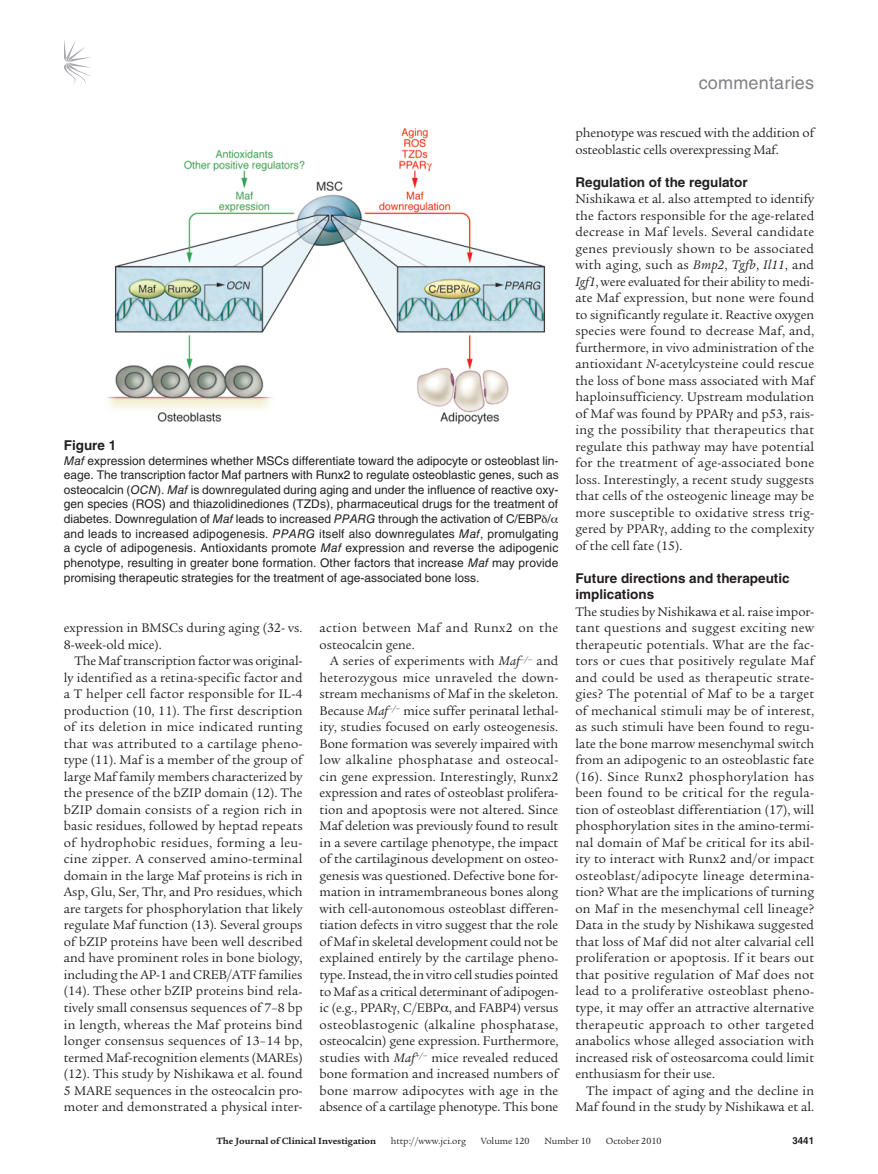
<style>
.page{position:relative;width:878px;height:1174px;background:#fff}
.page>*{position:absolute;margin:0;border:0;box-sizing:border-box;transform-origin:0 0}
.t1{font:18px "Helvetica LT Std";letter-spacing:.01em;color:#808285}
.t2{font:13.5px/16.5px "Legacy Serif Std";color:#231f20;text-align:justify}
.t3{font:700 13.5px/16.5px "Helvetica LT Std";color:#231f20}
.t4{font:13.5px/16.5px "Legacy Serif Std";letter-spacing:.03em;color:#231f20}
.t5{font:12px/14.7px "Helvetica LT Std";color:#231f20}
.t6{font:9.75px "Legacy Serif Std";color:#231f20}
.t7{font:700 9.75px "Legacy Serif Std";color:#231f20}
.t8{font:700 9.75px "Helvetica LT Std";color:#231f20}
.s1{font-style:italic}
</style>
<div class="page">
<svg style="left:64px;top:39px;width:27px;height:46px"></svg>
<img style="left:106px;top:128px;width:440px;height:296px">
<h1 class="t1" style="left:698px;top:72px;width:117px">commentaries</h1>
<p class="t3" style="left:64px;top:437px;width:54px">Figure 1</p>
<p class="t5" style="left:64px;top:453px;width:496px"><span class="s1">Maf</span> expression determines whether MSCs differentiate toward the adipocyte or osteoblast lin&shy;eage. The transcription factor Maf partners with Runx2 to regulate osteoblastic genes, such as osteocalcin (<span class="s1">OCN</span>). <span class="s1">Maf</span> is downregulated during aging and under the influence of reactive oxy&shy;gen species (ROS) and thiazolidinediones (TZDs), pharmaceutical drugs for the treatment of diabetes. Downregulation of <span class="s1">Maf</span> leads to increased <span class="s1">PPARG</span> through the activation of C/EBP / and leads to increased adipogenesis. <span class="s1">PPARG</span> itself also downregulates <span class="s1">Maf</span>, promulgating a cycle of adipogenesis. Antioxidants promote <span class="s1">Maf</span> expression and reverse the adipogenic phenotype, resulting in greater bone formation. Other factors that increase <span class="s1">Maf</span> may provide promising therapeutic strategies for the treatment of age-associated bone loss.</p>
<p class="t2" style="left:64px;top:620px;width:240px">expression in BMSCs during aging (32- vs.<br>8-week-old mice).</p>
<p class="t2" style="left:64px;top:653px;width:240px;text-indent:11px">The Maftranscription factor was original&shy;ly identified as a retina-specific factor and a T helper cell factor responsible for IL-4 production (10, 11). The first description of its deletion in mice indicated runting that was attributed to a cartilage pheno&shy;type (11). Maf is a member of the group of large Maf family members characterized by the presence of the bZIP domain (12). The bZIP domain consists of a region rich in basic residues, followed by heptad repeats of hydrophobic residues, forming a leu&shy;cine zipper. A conserved amino-terminal domain in the large Maf proteins is rich in Asp, Glu, Ser, Thr, and Pro residues, which are targets for phosphorylation that likely regulate Maf function (13). Several groups of bZIP proteins have been well described and have prominent roles in bone biology, including the AP-1 and CREB/ATF families (14). These other bZIP proteins bind rela&shy;tively small consensus sequences of 7–8 bp in length, whereas the Maf proteins bind longer consensus sequences of 13–14 bp, termed Maf-recognition elements (MAREs) (12). This study by Nishikawa et al. found 5 MARE sequences in the osteocalcin pro&shy;moter and demonstrated a physical inter-</p>
<p class="t4" style="left:319px;top:620px;width:240px">action between Maf and Runx2 on the osteocalcin gene.</p>
<p class="t2" style="left:319px;top:653px;width:240px;text-indent:11px">A series of experiments with <span class="s1">Maf</span><sup>–/–</sup> and heterozygous mice unraveled the down&shy;stream mechanisms of Maf in the skeleton.<br>Because <span class="s1">Maf</span><sup>–/–</sup> mice suffer perinatal lethal&shy;ity, studies focused on early osteogenesis.<br>Bone formation was severely impaired with low alkaline phosphatase and osteocal&shy;cin gene expression. Interestingly, Runx2 expression and rates of osteoblast prolifera&shy;tion and apoptosis were not altered. Since Maf deletion was previously found to result in a severe cartilage phenotype, the impact of the cartilaginous development on osteo&shy;genesis was questioned. Defective bone for&shy;mation in intramembraneous bones along with cell-autonomous osteoblast differen&shy;tiation defects in vitro suggest that the role of Maf in skeletal development could not be explained entirely by the cartilage pheno&shy;type. Instead, the in vitro cell studies pointed to Maf as a critical determinant of adipogen&shy;ic (e.g., PPAR , C/EBP , and FABP4) versus osteoblastogenic (alkaline phosphatase, osteocalcin) gene expression. Furthermore, studies with <span class="s1">Maf</span><sup>+/–</sup> mice revealed reduced bone formation and increased numbers of bone marrow adipocytes with age in the absence of a cartilage phenotype. This bone</p>
<p class="t2" style="left:575px;top:125px;width:240px">phenotype was rescued with the addition of osteoblastic cells overexpressing Maf.</p>
<p class="t3" style="left:575px;top:173px;width:174px">Regulation of the regulator</p>
<p class="t2" style="left:575px;top:191px;width:240px">Nishikawa et al. also attempted to identify the factors responsible for the age-related decrease in Maf levels. Several candidate genes previously shown to be associated with aging, such as <span class="s1">Bmp2</span>, <span class="s1">Tgfb</span>, <span class="s1">Il11</span>, and <span class="s1">Igf1</span>, were evaluated for their ability to medi&shy;ate Maf expression, but none were found to significantly regulate it. Reactive oxygen species were found to decrease Maf, and, furthermore, in vivo administration of the antioxidant <span class="s1">N</span>-acetylcysteine could rescue the loss of bone mass associated with Maf haploinsufficiency. Upstream modulation of Maf was found by PPAR and p53, rais&shy;ing the possibility that therapeutics that regulate this pathway may have potential for the treatment of age-associated bone loss. Interestingly, a recent study suggests that cells of the osteogenic lineage may be more susceptible to oxidative stress trig&shy;gered by PPAR , adding to the complexity of the cell fate (15).</p>
<p class="t3" style="left:575px;top:569px;width:216px">Future directions and therapeutic implications</p>
<p class="t2" style="left:575px;top:603px;width:240px">The studies by Nishikawa et al. raise impor&shy;tant questions and suggest exciting new therapeutic potentials. What are the fac&shy;tors or cues that positively regulate Maf and could be used as therapeutic strate&shy;gies? The potential of Maf to be a target of mechanical stimuli may be of interest, as such stimuli have been found to regu&shy;late the bone marrow mesenchymal switch from an adipogenic to an osteoblastic fate (16). Since Runx2 phosphorylation has been found to be critical for the regula&shy;tion of osteoblast differentiation (17), will phosphorylation sites in the amino-termi&shy;nal domain of Maf be critical for its abil&shy;ity to interact with Runx2 and/or impact osteoblast/adipocyte lineage determina&shy;tion? What are the implications of turning on Maf in the mesenchymal cell lineage?<br>Data in the study by Nishikawa suggested that loss of Maf did not alter calvarial cell proliferation or apoptosis. If it bears out that positive regulation of Maf does not lead to a proliferative osteoblast pheno&shy;type, it may offer an attractive alternative therapeutic approach to other targeted anabolics whose alleged association with increased risk of osteosarcoma could limit enthusiasm for their use.</p>
<p class="t2" style="left:575px;top:1082px;width:240px;text-align:right">The impact of aging and the decline in<br>Maf found in the study by Nishikawa et al.</p>
<p class="t7" style="left:216px;top:1135px;width:161px">The Journal of Clinical Investigation</p>
<p class="t6" style="left:391px;top:1135px;width:77px">http://www.jci.org</p>
<p class="t6" style="left:480px;top:1135px;width:50px">Volume 120</p>
<p class="t6" style="left:544px;top:1135px;width:48px">Number 10</p>
<p class="t6" style="left:605px;top:1135px;width:57px">October 2010</p>
<p class="t8" style="left:792px;top:1134px;width:23px">3441</p>
</div>
